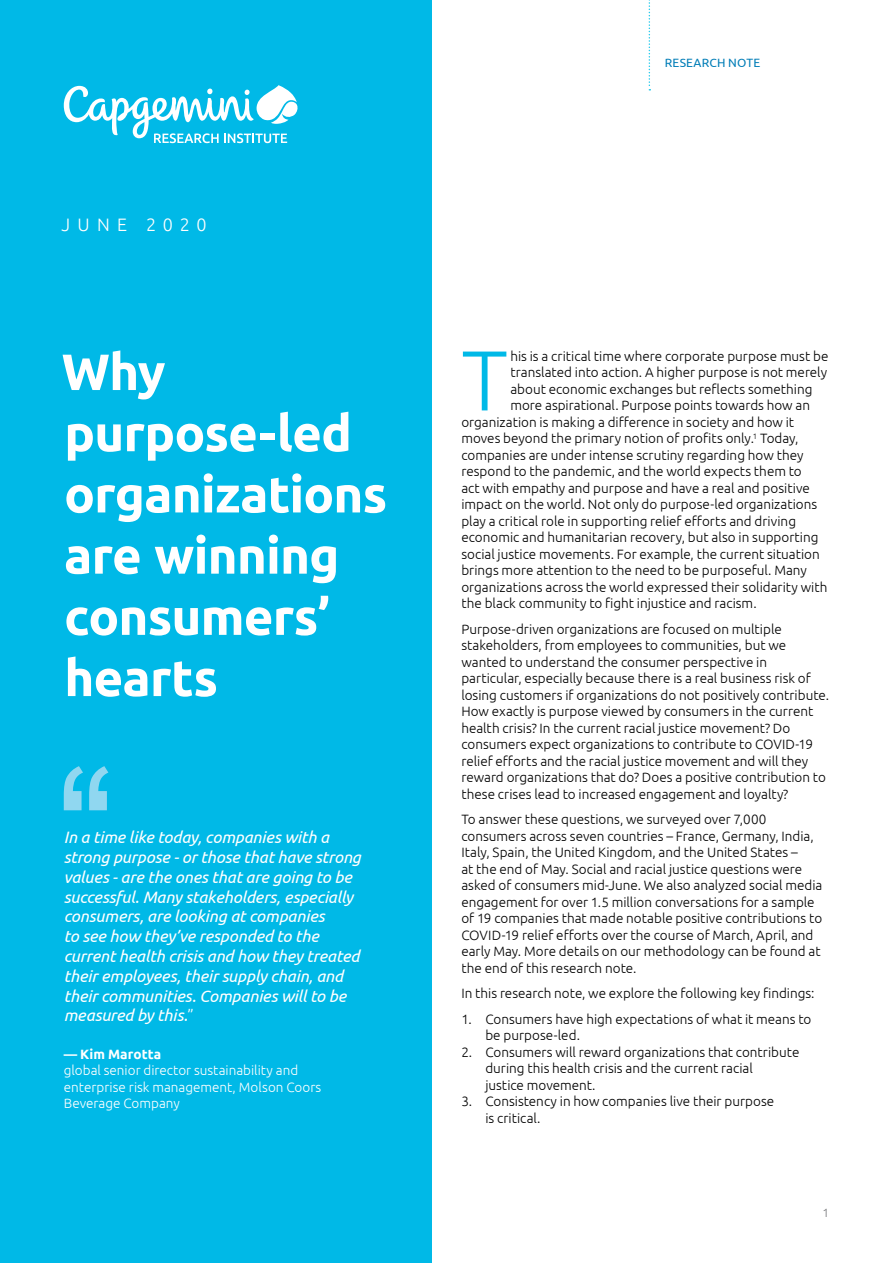
<style>
.page{position:relative;width:893px;height:1263px;background:#fff}
.page>*{position:absolute;margin:0;border:0;box-sizing:border-box;transform-origin:0 0}
.t1{font:300 84.9px "Ubuntu";color:#00b9e7}
.t2{font:700 51px/61.2px "Ubuntu";letter-spacing:-.015em;color:#fff}
.t3{font:300 18px "Ubuntu";letter-spacing:.39em;color:#fff}
.t4{font:italic 16.5px/19.8px "Ubuntu";letter-spacing:-.01em;color:#fff}
.t5{font:300 13.5px/16.5px "Ubuntu";color:#000}
.t6{font:300 13.5px/16.5px "Ubuntu";color:#fff}
.t7{font:12px "Ubuntu";letter-spacing:.015em;color:#007db7}
.t8{font:300 12px "Ubuntu";color:#77787b}
.s1{font-weight:300;font-style:normal}
.s2{font-weight:500}
.s3{font-weight:700}
</style>
<div class="page">
<div style="left:0;top:0;width:432px;height:1263px;background:#00b9e7"></div>
<svg style="left:64px;top:766px;width:44px;height:44px"></svg>
<svg style="left:64px;top:85px;width:234px;height:58px"></svg>
<svg style="left:649px;top:0;width:1px;height:91px"></svg>
<h3 class="t3" style="left:62px;top:213px;width:147px">JUNE 2020</h3>
<h2 class="t2" style="left:62px;top:340px;width:327px">Why purpose-led organizations are winning consumers’ hearts</h2>
<p class="t4" style="left:64px;top:827px;width:299px">In a time like today, companies with a strong purpose - or those that have strong values - are the ones that are going to be successful. Many stakeholders, especially consumers, are looking at companies<br>to see how they’ve responded to the current health crisis and how they treated their employees, their supply chain, and their communities. Companies will to be measured by this.<span class="s1">”</span></p>
<p class="t6" style="left:64px;top:1045px;width:259px"><span class="s2">—</span> <span class="s3">Kim Marotta<br></span>global senior director sustainability and enterprise risk management, Molson Coors<br>Beverage Company</p>
<p class="t7" style="left:665px;top:55px;width:97px">RESEARCH NOTE</p>
<h1 class="t1" style="left:461px;top:329px;width:48px">T</h1>
<p class="t5" style="left:510px;top:347px;width:319px">his is a critical time where corporate purpose must be</p>
<p class="t5" style="left:510px;top:364px;width:318px">translated into action. A higher purpose is not merely</p>
<p class="t5" style="left:510px;top:380px;width:304px">about economic exchanges but reflects something</p>
<p class="t5" style="left:510px;top:397px;width:301px">more aspirational. Purpose points towards how an</p>
<p class="t5" style="left:461px;top:413px;width:334px">organization is making a difference in society and how it</p>
<p class="t5" style="left:461px;top:430px;width:339px">moves beyond the primary notion of profits only.<sup>1</sup> Today,</p>
<p class="t5" style="left:461px;top:446px;width:344px">companies are under intense scrutiny regarding how they</p>
<p class="t5" style="left:461px;top:463px;width:342px">respond to the pandemic, and the world expects them to</p>
<p class="t5" style="left:461px;top:479px;width:350px">act with empathy and purpose and have a real and positive</p>
<p class="t5" style="left:461px;top:496px;width:357px">impact on the world. Not only do purpose-led organizations</p>
<p class="t5" style="left:461px;top:512px;width:336px">play a critical role in supporting relief efforts and driving</p>
<p class="t5" style="left:461px;top:529px;width:359px">economic and humanitarian recovery, but also in supporting</p>
<p class="t5" style="left:461px;top:545px;width:360px">social justice movements. For example, the current situation</p>
<p class="t5" style="left:461px;top:562px;width:347px">brings more attention to the need to be purposeful. Many</p>
<p class="t5" style="left:461px;top:578px;width:368px">organizations across the world expressed their solidarity with</p>
<p class="t5" style="left:461px;top:595px;width:297px">the black community to fight injustice and racism.</p>
<p class="t5" style="left:461px;top:620px;width:369px">Purpose-driven organizations are focused on multiple stakeholders, from employees to communities, but we wanted to understand the consumer perspective in particular, especially because there is a real business risk of losing customers if organizations do not positively contribute.<br>How exactly is purpose viewed by consumers in the current health crisis? In the current racial justice movement? Do consumers expect organizations to contribute to COVID-19 relief efforts and the racial justice movement and will they reward organizations that do? Does a positive contribution to these crises lead to increased engagement and loyalty?</p>
<p class="t5" style="left:461px;top:811px;width:362px">To answer these questions, we surveyed over 7,000 consumers across seven countries – France, Germany, India, Italy, Spain, the United Kingdom, and the United States –<br>at the end of May. Social and racial justice questions were asked of consumers mid-June. We also analyzed social media engagement for over 1.5 million conversations for a sample of 19 companies that made notable positive contributions to COVID-19 relief efforts over the course of March, April, and early May. More details on our methodology can be found at the end of this research note.</p>
<p class="t5" style="left:461px;top:985px;width:355px">In this research note, we explore the following key findings:</p>
<p class="t5" style="left:485px;top:1010px;width:328px;text-indent:-24px">1. Consumers have high expectations of what it means to be purpose-led.</p>
<p class="t5" style="left:485px;top:1043px;width:316px;text-indent:-24px">2. Consumers will reward organizations that contribute during this health crisis and the current racial<br>justice movement.</p>
<p class="t5" style="left:485px;top:1093px;width:290px;text-indent:-24px">3. Consistency in how companies live their purpose is critical.</p>
<p class="t8" style="left:822px;top:1205px;width:8px">1</p>
</div>
